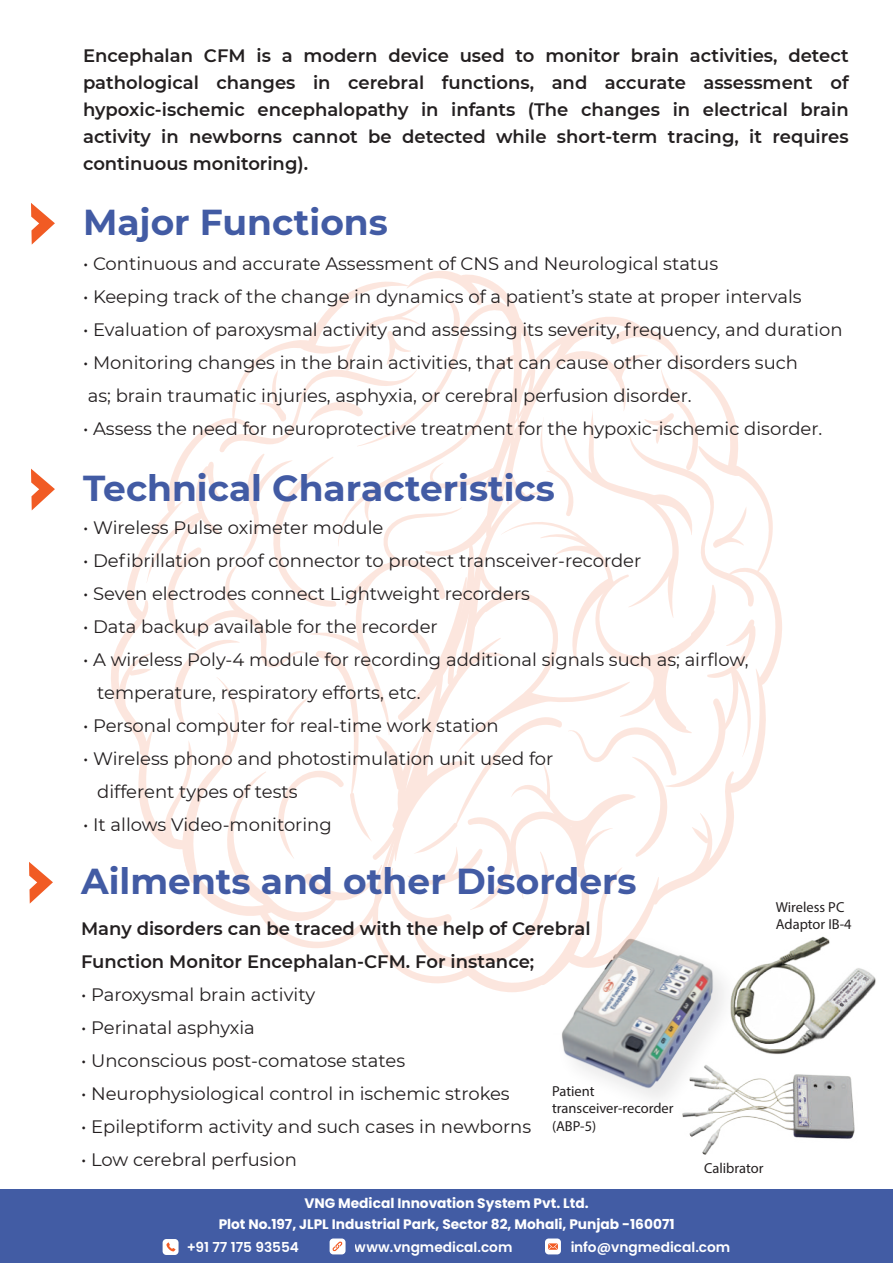
<style>
.page{position:relative;width:893px;height:1263px;background:#fff}
.page>*{position:absolute;margin:0;border:0;box-sizing:border-box;transform-origin:0 0}
.t1{font:700 36px "Montserrat";color:#425ba4}
.t2{font:18px/33px "Montserrat";color:#231f20}
.t3{font:600 18px/27px "Montserrat";color:#231f20;text-align:justify}
.t4{font:14.55px/17.4px "Myriad Pro";color:#231f20}
.t5{font:700 13.8px "Poppins";color:#fff}
.t6{font:600 13.8px "Poppins";color:#fff}
</style>
<div class="page">
<div style="left:0;top:1189px;width:893px;height:74px;background:#425ca4"></div>
<div style="left:330px;top:1238px;width:16px;height:16px;background:#fff;border-radius:4px"></div>
<svg style="left:332px;top:1241px;width:10px;height:10px"></svg>
<div style="left:545px;top:1238px;width:16px;height:16px;background:#fff;border-radius:4px"></div>
<svg style="left:548px;top:1243px;width:10px;height:7px"></svg>
<div style="left:163px;top:1239px;width:16px;height:16px;background:#fff;border-radius:4px"></div>
<svg style="left:166px;top:1242px;width:10px;height:9px"></svg>
<img style="left:689px;top:1074px;width:166px;height:81px">
<img style="left:645px;top:1074px;width:113px;height:54px">
<img style="left:562px;top:992px;width:163px;height:103px">
<img style="left:698px;top:936px;width:178px;height:128px">
<svg style="left:346px;top:271px;width:162px;height:24px"></svg>
<svg style="left:112px;top:295px;width:670px;height:692px"></svg>
<svg style="left:31px;top:203px;width:24px;height:42px"></svg>
<svg style="left:31px;top:469px;width:24px;height:41px"></svg>
<svg style="left:29px;top:862px;width:24px;height:42px"></svg>
<p class="t3" style="left:83px;top:41px;width:767px">Encephalan CFM is a modern device used to monitor brain activities, detect pathological changes in cerebral functions, and accurate assessment of hypoxic-ischemic encephalopathy in infants (The changes in electrical brain activity in newborns cannot be detected while short-term tracing, it requires continuous monitoring).</p>
<h1 class="t1" style="left:83px;top:197px;width:306px">Major Functions</h1>
<p class="t2" style="left:83px;top:246px;width:637px">• Continuous and accurate Assessment of CNS and Neurological status</p>
<p class="t2" style="left:83px;top:279px;width:720px">• Keeping track of the change in dynamics of a patient’s state at proper intervals</p>
<p class="t2" style="left:83px;top:312px;width:761px">• Evaluation of paroxysmal activity and assessing its severity, frequency, and duration</p>
<p class="t2" style="left:83px;top:345px;width:716px">• Monitoring changes in the brain activities, that can cause other disorders such as; brain traumatic injuries, asphyxia, or cerebral perfusion disorder.</p>
<p class="t2" style="left:83px;top:411px;width:741px">• Assess the need for neuroprotective treatment for the hypoxic-ischemic disorder.</p>
<h1 class="t1" style="left:83px;top:463px;width:473px">Technical Characteristics</h1>
<p class="t2" style="left:83px;top:511px;width:302px">• Wireless Pulse oximeter module</p>
<p class="t2" style="left:83px;top:544px;width:560px">• Defibrillation proof connector to protect transceiver-recorder</p>
<p class="t2" style="left:83px;top:577px;width:448px">• Seven electrodes connect Lightweight recorders</p>
<p class="t2" style="left:83px;top:610px;width:356px">• Data backup available for the recorder</p>
<p class="t2" style="left:97px;top:643px;width:653px;text-indent:-14px">• A wireless Poly-4 module for recording additional signals such as; airflow, temperature, respiratory efforts, etc.</p>
<p class="t2" style="left:83px;top:709px;width:417px">• Personal computer for real-time work station</p>
<p class="t2" style="left:97px;top:742px;width:458px;text-indent:-14px">• Wireless phono and photostimulation unit used for different types of tests</p>
<p class="t2" style="left:83px;top:808px;width:250px">• It allows Video-monitoring</p>
<h1 class="t1" style="left:81px;top:856px;width:557px">Ailments and other Disorders</h1>
<p class="t3" style="left:81px;top:911px;width:511px;line-height:33px">Many disorders can be traced with the help of Cerebral<br>Function Monitor Encephalan-CFM. For instance;</p>
<p class="t2" style="left:81px;top:977px;width:236px">• Paroxysmal brain activity</p>
<p class="t2" style="left:81px;top:1010px;width:175px">• Perinatal asphyxia</p>
<p class="t2" style="left:81px;top:1043px;width:326px">• Unconscious post-comatose states</p>
<p class="t2" style="left:81px;top:1076px;width:430px">• Neurophysiological control in ischemic strokes</p>
<p class="t2" style="left:81px;top:1109px;width:452px">• Epileptiform activity and such cases in newborns</p>
<p class="t2" style="left:81px;top:1142px;width:217px">• Low cerebral perfusion</p>
<p class="t4" style="left:552px;top:1082px;width:123px">Patient transceiver-recorder (ABP-5)</p>
<p class="t5" style="left:304px;top:1195px;width:286px">VNG Medical Innovation System Pvt. Ltd.</p>
<p class="t5" style="left:218px;top:1216px;width:458px">Plot No.197, JLPL Industrial Park, Sector 82, Mohali, Punjab -160071</p>
<p class="t4" style="left:704px;top:1159px;width:61px">Calibrator</p>
<p class="t6" style="left:186px;top:1239px;width:114px">+91 77 175 93554</p>
<p class="t6" style="left:355px;top:1239px;width:159px">www.vngmedical.com</p>
<p class="t6" style="left:570px;top:1239px;width:162px">info@vngmedical.com</p>
<p class="t4" style="left:776px;top:898px;width:77px">Wireless PC<br>Adaptor IB-4</p>
</div>
